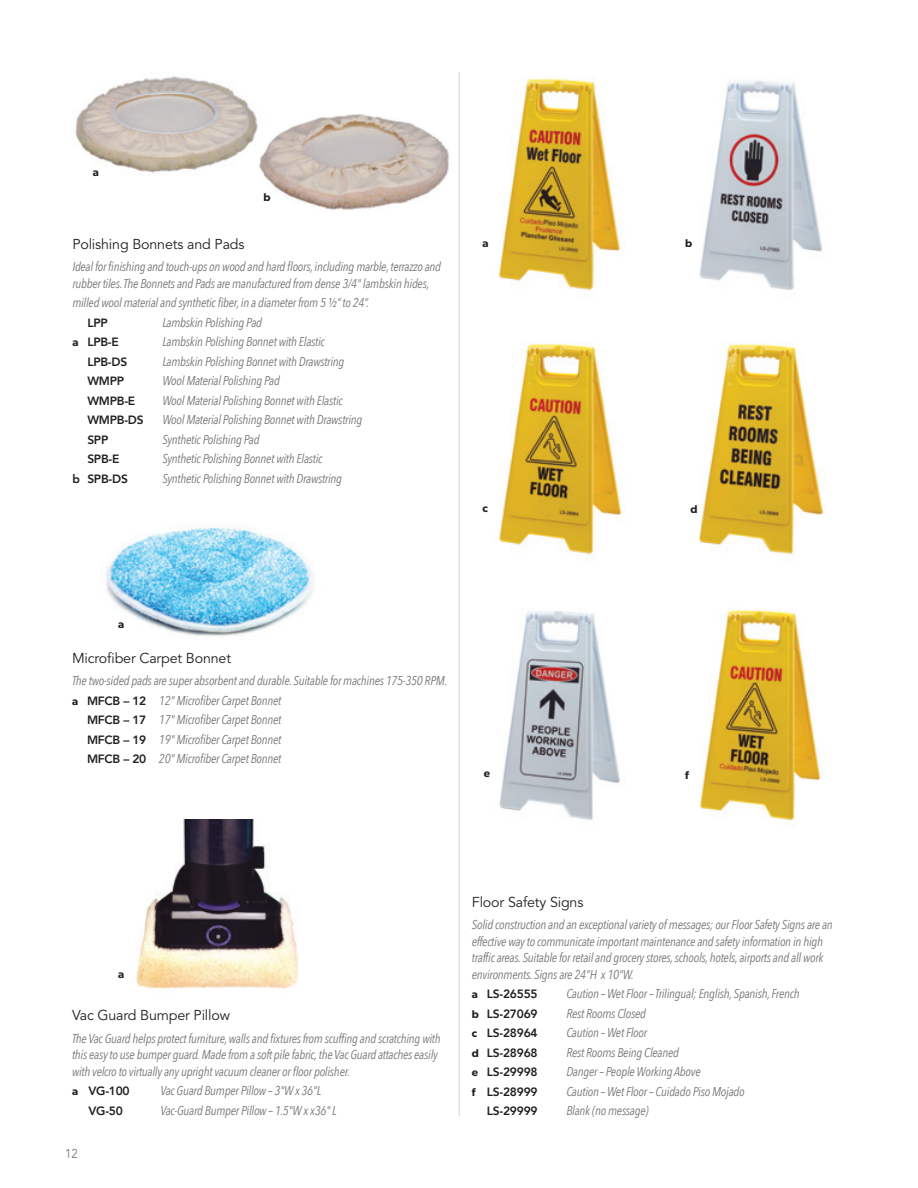
<style>
.page{position:relative;width:918px;height:1188px;background:#fff}
.page>*{position:absolute;margin:0;border:0;box-sizing:border-box;transform-origin:0 0}
.product_name{font:14.25px "Avenir";letter-spacing:-.01em;color:#231f20}
.product_overview{font:14.25px "Avenir";letter-spacing:-.01em;color:#231f20}
.product_description{font:italic 12.75px/16.5px "Avenir Next Condensed";letter-spacing:-.02em;color:#76787b}
.body_text_letter_ind{font:italic 12.75px "Avenir Next Condensed";letter-spacing:-.02em;color:#76787b}
.body_text_number_ind{font:italic 12.75px "Avenir Next Condensed";letter-spacing:-.02em;color:#76787b}
.t1{font:12.75px "Avenir";color:#76787b;scale:.9 1}
.body_text_letter_ind-2{font:800 12px "Avenir";letter-spacing:-.02em;color:#231f20}
.product_description-2{font:800 12px "Avenir";letter-spacing:-.02em;color:#231f20}
.body_text_number_ind-2{font:800 12px "Avenir";letter-spacing:-.02em;color:#231f20}
.t2{font:600 11.25px "Gibson";color:#231f20}
.s1{font-family:"Gibson";font-weight:600;font-size:11.25px}
.s2{font-family:"Gibson";font-weight:600;font-style:normal;font-size:11.25px;color:#231f20}
.s3{font-family:"Avenir";font-weight:800;font-style:normal;font-size:12px;color:#231f20}
</style>
<div class="page">
<img style="left:75px;top:76px;width:181px;height:97px">
<img style="left:256px;top:114px;width:193px;height:96px">
<img style="left:698px;top:80px;width:126px;height:741px">
<img style="left:498px;top:77px;width:126px;height:743px">
<hr style="left:459px;top:72px;width:1px;height:1044px;background:#d1d2d4">
<img style="left:106px;top:524px;width:208px;height:112px">
<img style="left:136px;top:820px;width:163px;height:170px">
<p class="t2" style="left:93px;top:165px;width:8px">a</p>
<p class="t2" style="left:263px;top:191px;width:9px">b</p>
<p class="product_overview" style="left:72px;top:236px;width:174px">Polishing Bonnets and Pads</p>
<p class="product_description" style="left:72px;top:259px;width:370px">Ideal for finishing and touch-ups on wood and hard floors, including marble, terrazzo and rubber tiles. The Bonnets and Pads are manufactured from dense 3/4" lambskin hides,</p>
<p class="product_description" style="left:72px;top:295px;width:298px">milled wool material and synthetic fiber, in a diameter from 5 ½” to 24”.</p>
<p class="product_description-2" style="left:87px;top:312px;width:22px">LPP</p>
<p class="product_description" style="left:162px;top:314px;width:101px">Lambskin Polishing Pad</p>
<p class="product_description-2" style="left:72px;top:331px;width:48px"><span class="s1">a</span> LPB-E</p>
<p class="product_description" style="left:162px;top:334px;width:164px">Lambskin Polishing Bonnet with Elastic</p>
<p class="product_description-2" style="left:87px;top:351px;width:41px">LPB-DS</p>
<p class="product_description" style="left:162px;top:353px;width:184px">Lambskin Polishing Bonnet with Drawstring</p>
<p class="product_description-2" style="left:87px;top:370px;width:38px">WMPP</p>
<p class="product_description" style="left:162px;top:373px;width:119px">Wool Material Polishing Pad</p>
<p class="product_description-2" style="left:87px;top:390px;width:49px">WMPB-E</p>
<p class="product_description" style="left:162px;top:392px;width:182px">Wool Material Polishing Bonnet with Elastic</p>
<p class="product_description-2" style="left:87px;top:409px;width:58px">WMPB-DS</p>
<p class="product_description" style="left:162px;top:412px;width:202px">Wool Material Polishing Bonnet with Drawstring</p>
<p class="product_description-2" style="left:87px;top:429px;width:23px">SPP</p>
<p class="product_description" style="left:162px;top:431px;width:99px">Synthetic Polishing Pad</p>
<p class="product_description-2" style="left:87px;top:448px;width:34px">SPB-E</p>
<p class="product_description" style="left:162px;top:451px;width:162px">Synthetic Polishing Bonnet with Elastic</p>
<p class="product_description-2" style="left:72px;top:468px;width:57px">b SPB-DS</p>
<p class="product_description" style="left:162px;top:470px;width:181px">Synthetic Polishing Bonnet with Drawstring</p>
<p class="t2" style="left:482px;top:236px;width:8px">a</p>
<p class="t2" style="left:482px;top:501px;width:7px">c</p>
<p class="t2" style="left:118px;top:618px;width:8px">a</p>
<p class="product_name" style="left:72px;top:650px;width:161px">Microfiber Carpet Bonnet</p>
<p class="product_description" style="left:72px;top:673px;width:377px">The two-sided pads are super absorbent and durable. Suitable for machines 175-350 RPM.</p>
<p class="body_text_letter_ind" style="left:72px;top:693px;width:211px"><span class="s2">a</span> <span class="s3">MFCB – 12</span> 12" Microfiber Carpet Bonnet</p>
<p class="body_text_letter_ind" style="left:87px;top:712px;width:196px"><span class="s3">MFCB – 17</span> 17" Microfiber Carpet Bonnet</p>
<p class="body_text_letter_ind" style="left:87px;top:732px;width:196px"><span class="s3">MFCB – 19</span> 19" Microfiber Carpet Bonnet</p>
<p class="body_text_letter_ind" style="left:87px;top:751px;width:196px"><span class="s3">MFCB – 20</span> 20" Microfiber Carpet Bonnet</p>
<p class="t2" style="left:484px;top:767px;width:8px">e</p>
<p class="t2" style="left:685px;top:236px;width:9px">b</p>
<p class="t2" style="left:690px;top:503px;width:9px">d</p>
<p class="t2" style="left:685px;top:768px;width:5px">f</p>
<p class="t2" style="left:118px;top:967px;width:8px">a</p>
<p class="product_name" style="left:72px;top:1007px;width:160px">Vac Guard Bumper Pillow</p>
<p class="product_description" style="left:72px;top:1030px;width:370px">The Vac Guard helps protect furniture, walls and fixtures from scuffing and scratching with this easy to use bumper guard. Made from a soft pile fabric, the Vac Guard attaches easily with velcro to virtually any upright vacuum cleaner or floor polisher.</p>
<p class="body_text_number_ind-2" style="left:72px;top:1080px;width:59px"><span class="s1">a</span> VG-100</p>
<p class="body_text_number_ind" style="left:160px;top:1083px;width:163px">Vac Guard Bumper Pillow – 3"W x 36"L</p>
<p class="body_text_number_ind-2" style="left:88px;top:1100px;width:36px">VG-50</p>
<p class="body_text_number_ind" style="left:160px;top:1103px;width:178px">Vac-Guard Bumper Pillow – 1.5"W x x36" L</p>
<p class="t1" style="left:65px;top:1146px;width:16px">12</p>
<p class="product_name" style="left:472px;top:894px;width:113px">Floor Safety Signs</p>
<p class="product_description" style="left:472px;top:917px;width:362px">Solid construction and an exceptional variety of messages; our Floor Safety Signs are an effective way to communicate important maintenance and safety information in high traffic areas. Suitable for retail and grocery stores, schools, hotels, airports and all work environments. Signs are 24"H x 10"W.</p>
<p class="body_text_letter_ind-2" style="left:472px;top:983px;width:67px"><span class="s1">a</span> LS-26555</p>
<p class="body_text_letter_ind" style="left:566px;top:986px;width:235px">Caution – Wet Floor – Trilingual; English, Spanish, French</p>
<p class="body_text_letter_ind-2" style="left:472px;top:1003px;width:67px"><span class="s1">b</span> LS-27069</p>
<p class="body_text_letter_ind" style="left:566px;top:1006px;width:81px">Rest Rooms Closed</p>
<p class="body_text_letter_ind-2" style="left:472px;top:1022px;width:67px"><span class="s1">c</span> LS-28964</p>
<p class="body_text_letter_ind" style="left:566px;top:1025px;width:82px">Caution – Wet Floor</p>
<p class="body_text_letter_ind-2" style="left:472px;top:1042px;width:67px"><span class="s1">d</span> LS-28968</p>
<p class="body_text_letter_ind" style="left:566px;top:1045px;width:114px">Rest Rooms Being Cleaned</p>
<p class="body_text_letter_ind-2" style="left:472px;top:1061px;width:67px"><span class="s1">e</span> LS-29998</p>
<p class="body_text_letter_ind" style="left:566px;top:1064px;width:136px">Danger – People Working Above</p>
<p class="body_text_letter_ind-2" style="left:472px;top:1081px;width:67px"><span class="s1">f</span> LS-28999</p>
<p class="body_text_letter_ind" style="left:566px;top:1084px;width:180px">Caution – Wet Floor – Cuidado Piso Mojado</p>
<p class="body_text_letter_ind-2" style="left:487px;top:1100px;width:52px">LS-29999</p>
<p class="body_text_letter_ind" style="left:566px;top:1103px;width:84px">Blank (no message)</p>
</div>
